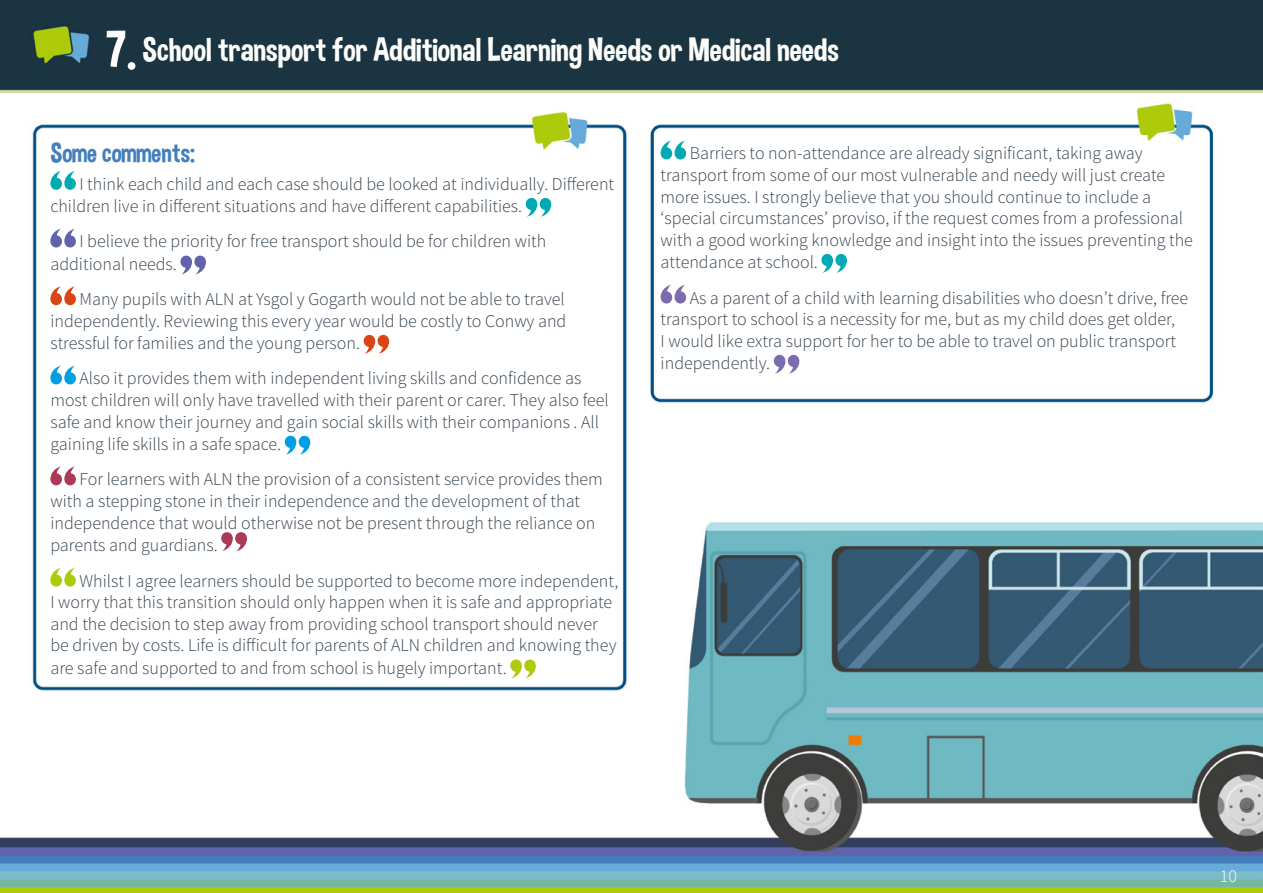
<style>
.page{position:relative;width:1263px;height:893px;background:#fff}
.page>*{position:absolute;margin:0;border:0;box-sizing:border-box;transform-origin:0 0}
.t1{font:33px "Dimbo";color:#fdfdfa}
.t2{font:27px "Dimbo";color:#427fbc}
.t3{font:300 18px/21.8px "Source Sans Pro";color:#36434f}
.t4{font:300 18px "Source Sans Pro";color:#fcfbf8}
.s1{font-size:54px}
</style>
<div class="page">
<img style="left:0;top:0;width:1263px;height:893px">
<svg style="left:50px;top:171px;width:26px;height:19px"></svg>
<svg style="left:526px;top:198px;width:25px;height:19px"></svg>
<svg style="left:50px;top:229px;width:26px;height:18px"></svg>
<svg style="left:180px;top:256px;width:26px;height:18px"></svg>
<svg style="left:50px;top:286px;width:26px;height:19px"></svg>
<svg style="left:364px;top:335px;width:25px;height:19px"></svg>
<svg style="left:50px;top:366px;width:26px;height:18px"></svg>
<svg style="left:285px;top:436px;width:25px;height:19px"></svg>
<svg style="left:50px;top:466px;width:26px;height:19px"></svg>
<svg style="left:221px;top:532px;width:26px;height:19px"></svg>
<svg style="left:50px;top:568px;width:26px;height:19px"></svg>
<svg style="left:510px;top:659px;width:26px;height:19px"></svg>
<svg style="left:661px;top:141px;width:25px;height:18px"></svg>
<svg style="left:821px;top:254px;width:26px;height:19px"></svg>
<svg style="left:661px;top:285px;width:25px;height:19px"></svg>
<svg style="left:774px;top:355px;width:25px;height:19px"></svg>
<p class="t1" style="left:105px;top:30px;width:735px"><span class="s1">7.</span> School transport for Additional Learning Needs or Medical needs</p>
<p class="t2" style="left:50px;top:137px;width:146px">Some comments:</p>
<p class="t3" style="left:50px;top:173px;width:565px;line-height:22.5px;text-indent:29px">I think each child and each case should be looked at individually. Different children live in different situations and have different capabilities.</p>
<p class="t3" style="left:50px;top:230px;width:497px;line-height:22.5px;text-indent:29px">I believe the priority for free transport should be for children with additional needs.</p>
<p class="t3" style="left:50px;top:288px;width:517px;text-align:justify;text-indent:29px">Many pupils with ALN at Ysgol y Gogarth would not be able to travel independently. Reviewing this every year would be costly to Conwy and stressful for families and the young person.</p>
<p class="t3" style="left:50px;top:368px;width:560px;text-indent:29px">Also it provides them with independent living skills and confidence as most children will only have travelled with their parent or carer. They also feel safe and know their journey and gain social skills with their companions . All gaining life skills in a safe space.</p>
<p class="t3" style="left:50px;top:468px;width:554px;text-indent:29px">For learners with ALN the provision of a consistent service provides them with a stepping stone in their independence and the development of that independence that would otherwise not be present through the reliance on parents and guardians.</p>
<p class="t3" style="left:50px;top:570px;width:569px;text-indent:29px">Whilst I agree learners should be supported to become more independent, I worry that this transition should only happen when it is safe and appropriate and the decision to step away from providing school transport should never be driven by costs. Life is difficult for parents of ALN children and knowing they are safe and supported to and from school is hugely important.</p>
<p class="t3" style="left:661px;top:143px;width:534px;text-indent:29px">Barriers to non-attendance are already significant, taking away transport from some of our most vulnerable and needy will just create more issues. I strongly believe that you should continue to include a ‘special circumstances’ proviso, if the request comes from a professional with a good working knowledge and insight into the issues preventing the attendance at school.</p>
<p class="t3" style="left:661px;top:287px;width:529px;text-indent:29px">As a parent of a child with learning disabilities who doesn’t drive, free transport to school is a necessity for me, but as my child does get older,<br>I would like extra support for her to be able to travel on public transport independently.</p>
<p class="t4" style="left:1220px;top:865px;width:19px">10</p>
</div>
